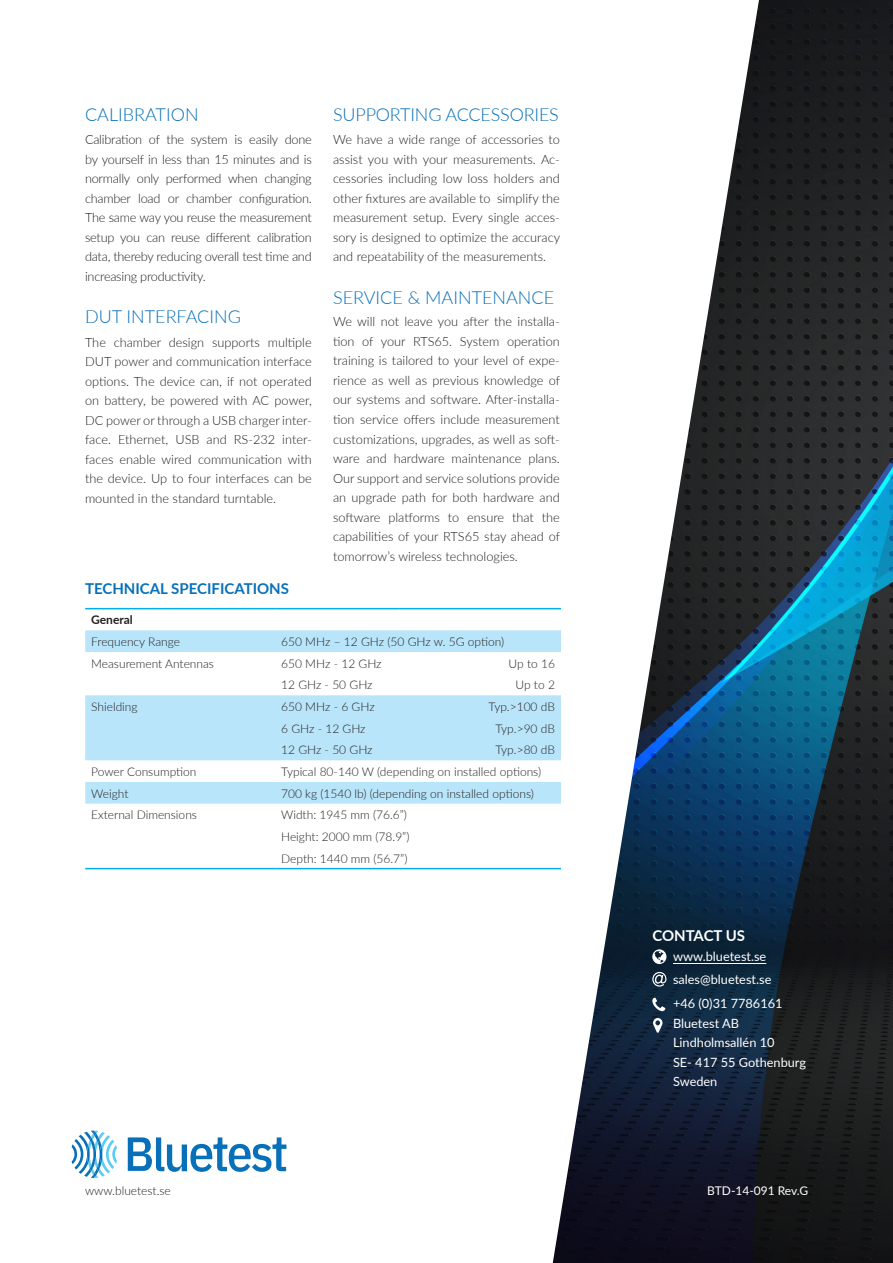
<style>
.page{position:relative;width:893px;height:1263px;background:#fff}
.page>*{position:absolute;margin:0;border:0;box-sizing:border-box;transform-origin:0 0}
.t1{font:300 18px "Lato";color:#0870b9}
.t2{font:700 15px "Lato";color:#0870b9}
.t3{font:700 15px "Lato";color:#fff}
.t4{font:300 12.75px/19.5px "Lato";color:#231f20;text-align:justify}
.t5{font:12.75px/19.5px "Lato";color:#fff}
.t6{font:300 12px "Lato";color:#231f20}
.t7{font:12px "Lato";color:#fff}
.t8{font:700 12px "Lato";color:#231f20}
</style>
<div class="page">
<img style="left:553px;top:0;width:340px;height:1263px">
<hr style="left:673px;top:963px;width:93px;height:1px;background:#fff">
<svg style="left:653px;top:1018px;width:9px;height:15px"></svg>
<svg style="left:652px;top:998px;width:13px;height:13px"></svg>
<svg style="left:652px;top:949px;width:14px;height:15px"></svg>
<svg style="left:652px;top:972px;width:14px;height:15px"></svg>
<svg style="left:85px;top:630px;width:476px;height:174px;fill:#b9e5fa"></svg>
<hr style="left:85px;top:608px;width:190px;height:1px;background:#00aeef">
<hr style="left:275px;top:608px;width:125px;height:1px;background:#00aeef">
<hr style="left:400px;top:608px;width:161px;height:1px;background:#00aeef">
<hr style="left:85px;top:868px;width:190px;height:1px;background:#00aeef">
<hr style="left:275px;top:868px;width:125px;height:1px;background:#00aeef">
<hr style="left:400px;top:868px;width:161px;height:1px;background:#00aeef">
<svg style="left:128px;top:1137px;width:158px;height:35px"></svg>
<svg style="left:72px;top:1130px;width:45px;height:48px"></svg>
<hr style="left:87px;top:1145px;width:3px;height:18px;background:#0870b9;border-radius:50%">
<p class="t1" style="left:85px;top:102px;width:115px">CALIBRATION</p>
<p class="t4" style="left:85px;top:129px;width:228px">Calibration of the system is easily done by yourself in less than 15 minutes and is normally only performed when changing chamber load or chamber configuration.<br>The same way you reuse the measurement setup you can reuse different calibration data, thereby reducing overall test time and increasing productivity.</p>
<p class="t1" style="left:85px;top:304px;width:157px">DUT INTERFACING</p>
<p class="t4" style="left:85px;top:332px;width:228px">The chamber design supports multiple DUT power and communication interface options. The device can, if not operated on battery, be powered with AC power, DC power or through a USB charger inter&shy;face. Ethernet, USB and RS-232 inter&shy;faces enable wired communication with the device. Up to four interfaces can be mounted in the standard turntable.</p>
<p class="t2" style="left:85px;top:578px;width:206px">TECHNICAL SPECIFICATIONS</p>
<p class="t1" style="left:333px;top:102px;width:227px">SUPPORTING ACCESSORIES</p>
<p class="t4" style="left:333px;top:129px;width:229px">We have a wide range of accessories to assist you with your measurements. Ac&shy;cessories including low loss holders and other fixtures are available to simplify the measurement setup. Every single acces&shy;sory is designed to optimize the accuracy and repeatability of the measurements.</p>
<p class="t1" style="left:333px;top:285px;width:222px">SERVICE &amp; MAINTENANCE</p>
<p class="t4" style="left:333px;top:312px;width:228px">We will not leave you after the installa&shy;tion of your RTS65. System operation training is tailored to your level of expe&shy;rience as well as previous knowledge of our systems and software. After-installa&shy;tion service offers include measurement customizations, upgrades, as well as soft&shy;ware and hardware maintenance plans.<br>Our support and service solutions provide an upgrade path for both hardware and software platforms to ensure that the capabilities of your RTS65 stay ahead of tomorrow’s wireless technologies.</p>
<p class="t8" style="left:91px;top:611px;width:43px">General</p>
<p class="t6" style="left:91px;top:633px;width:90px">Frequency Range</p>
<p class="t6" style="left:281px;top:633px;width:224px">650 MHz – 12 GHz (50 GHz w. 5G option)</p>
<p class="t6" style="left:91px;top:655px;width:124px">Measurement Antennas</p>
<p class="t6" style="left:281px;top:655px;width:102px">650 MHz - 12 GHz</p>
<p class="t6" style="left:509px;top:655px;width:48px">Up to 16</p>
<p class="t6" style="left:281px;top:677px;width:93px">12 GHz - 50 GHz</p>
<p class="t6" style="left:515px;top:677px;width:41px">Up to 2</p>
<p class="t6" style="left:91px;top:698px;width:48px">Shielding</p>
<p class="t6" style="left:281px;top:698px;width:95px">650 MHz - 6 GHz</p>
<p class="t6" style="left:488px;top:698px;width:68px">Typ.&gt;100 dB</p>
<p class="t6" style="left:281px;top:720px;width:86px">6 GHz - 12 GHz</p>
<p class="t6" style="left:495px;top:720px;width:61px">Typ.&gt;90 dB</p>
<p class="t6" style="left:281px;top:742px;width:93px">12 GHz - 50 GHz</p>
<p class="t6" style="left:495px;top:742px;width:61px">Typ.&gt;80 dB</p>
<p class="t6" style="left:91px;top:763px;width:107px">Power Consumption</p>
<p class="t6" style="left:281px;top:763px;width:262px">Typical 80-140 W (depending on installed options)</p>
<p class="t6" style="left:91px;top:785px;width:39px">Weight</p>
<p class="t6" style="left:281px;top:785px;width:254px">700 kg (1540 lb) (depending on installed options)</p>
<p class="t6" style="left:91px;top:807px;width:107px">External Dimensions</p>
<p class="t6" style="left:281px;top:807px;width:127px">Width: 1945 mm (76.6”)</p>
<p class="t6" style="left:281px;top:828px;width:130px">Height: 2000 mm (78.9”)</p>
<p class="t6" style="left:281px;top:850px;width:128px">Depth: 1440 mm (56.7”)</p>
<p class="t3" style="left:652px;top:925px;width:94px">CONTACT US</p>
<p class="t5" style="left:673px;top:945px;width:95px">www.bluetest.se</p>
<p class="t5" style="left:673px;top:969px;width:100px">sales@bluetest.se</p>
<p class="t5" style="left:673px;top:993px;width:135px">+46 (0)31 7786161<br>Bluetest AB<br>Lindholmsallén 10<br>SE- 417 55 Gothenburg<br>Sweden</p>
<p class="t6" style="left:85px;top:1182px;width:87px">www.bluetest.se</p>
<p class="t7" style="left:707px;top:1182px;width:103px">BTD-14-091 Rev.G</p>
</div>
